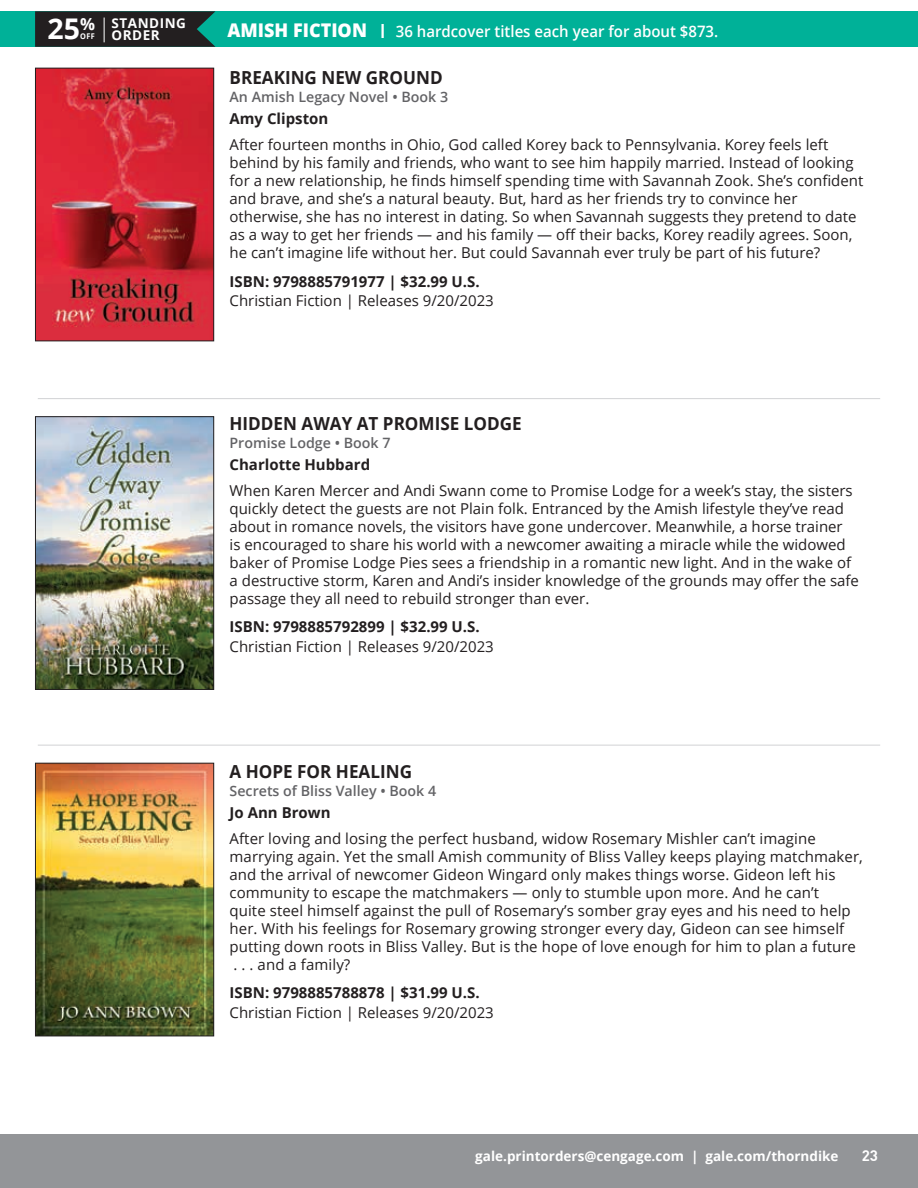
<style>
.page{position:relative;width:918px;height:1188px;background:#fff}
.page>*{position:absolute;margin:0;border:0;box-sizing:border-box;transform-origin:0 0}
.t1{font:700 28.5px "Open Sans";color:#fff}
.t2{font:700 18px "Open Sans";color:#231f20;scale:.95 1}
.t3{font:600 15.75px "Open Sans";color:#fff;scale:.95 1}
.t4{font:15px/18px "Open Sans";color:#231f20}
.t5{font:700 15px "Open Sans";color:#231f20}
.t6{font:700 15px "DIN Offc";color:#fff}
.t7{font:600 14.25px "Open Sans";color:#636366}
.t8{font:700 13.5px "Open Sans";color:#fff}
.t9{font:700 13.5px/12px "Open Sans";letter-spacing:.04em;color:#fff}
.s1{font-weight:800;font-size:18.9px}
.s2{font-size:19.5px}
.s3{font-size:7.8px}
</style>
<div class="page">
<div style="left:0;top:1134px;width:918px;height:54px;background:#939598"></div>
<div style="left:0;top:11px;width:918px;height:36px;background:#00b198"></div>
<svg style="left:35px;top:11px;width:180px;height:36px;background:#212928"></svg>
<hr style="left:38px;top:398px;width:842px;height:1px;background:#d1d2d4">
<hr style="left:38px;top:745px;width:842px;height:1px;background:#d1d2d4">
<img style="left:37px;top:70px;width:175px;height:269px">
<div style="left:35px;top:68px;width:179px;height:273px;border:1px solid #231f20"></div>
<img style="left:37px;top:418px;width:175px;height:270px">
<div style="left:35px;top:416px;width:179px;height:274px;border:1px solid #231f20"></div>
<img style="left:37px;top:765px;width:175px;height:269px">
<div style="left:35px;top:763px;width:179px;height:273px;border:1px solid #231f20"></div>
<h1 class="t1" style="left:47px;top:9px;width:49px">25<sup>%</sup></h1>
<p class="t3" style="left:228px;top:20px;width:518px"><span class="s1">AMISH FICTION</span> <span class="s2">I</span> 36 hardcover titles each year for about $873.</p>
<p class="t9" style="left:80px;top:17px;width:107px;text-indent:31px">STANDING<br><span class="s3">OFF</span> ORDER</p>
<p class="t2" style="left:230px;top:65px;width:226px">BREAKING NEW GROUND</p>
<p class="t7" style="left:230px;top:87px;width:220px">An Amish Legacy Novel • Book 3</p>
<p class="t5" style="left:230px;top:108px;width:100px">Amy Clipston</p>
<p class="t4" style="left:230px;top:135px;width:635px">After fourteen months in Ohio, God called Korey back to Pennsylvania. Korey feels left behind by his family and friends, who want to see him happily married. Instead of looking for a new relationship, he finds himself spending time with Savannah Zook. She’s confident and brave, and she’s a natural beauty. But, hard as her friends try to convince her otherwise, she has no interest in dating. So when Savannah suggests they pretend to date as a way to get her friends — and his family — off their backs, Korey readily agrees. Soon, he can’t imagine life without her. But could Savannah ever truly be part of his future?</p>
<p class="t5" style="left:230px;top:271px;width:252px">ISBN: 9798885791977 | $32.99 U.S.</p>
<p class="t4" style="left:230px;top:291px;width:266px">Christian Fiction | Releases 9/20/2023</p>
<p class="t2" style="left:230px;top:411px;width:309px">HIDDEN AWAY AT PROMISE LODGE</p>
<p class="t7" style="left:230px;top:433px;width:163px">Promise Lodge • Book 7</p>
<p class="t5" style="left:230px;top:453px;width:142px">Charlotte Hubbard</p>
<p class="t4" style="left:230px;top:481px;width:631px">When Karen Mercer and Andi Swann come to Promise Lodge for a week’s stay, the sisters quickly detect the guests are not Plain folk. Entranced by the Amish lifestyle they’ve read about in romance novels, the visitors have gone undercover. Meanwhile, a horse trainer<br>is encouraged to share his world with a newcomer awaiting a miracle while the widowed baker of Promise Lodge Pies sees a friendship in a romantic new light. And in the wake of a destructive storm, Karen and Andi’s insider knowledge of the grounds may offer the safe passage they all need to rebuild stronger than ever.</p>
<p class="t5" style="left:230px;top:616px;width:252px">ISBN: 9798885792899 | $32.99 U.S.</p>
<p class="t4" style="left:230px;top:637px;width:266px">Christian Fiction | Releases 9/20/2023</p>
<p class="t2" style="left:230px;top:759px;width:194px">A HOPE FOR HEALING</p>
<p class="t7" style="left:230px;top:781px;width:208px">Secrets of Bliss Valley • Book 4</p>
<p class="t5" style="left:230px;top:801px;width:102px">Jo Ann Brown</p>
<p class="t4" style="left:230px;top:829px;width:635px">After loving and losing the perfect husband, widow Rosemary Mishler can’t imagine marrying again. Yet the small Amish community of Bliss Valley keeps playing matchmaker, and the arrival of newcomer Gideon Wingard only makes things worse. Gideon left his community to escape the matchmakers — only to stumble upon more. And he can’t<br>quite steel himself against the pull of Rosemary’s somber gray eyes and his need to help her. With his feelings for Rosemary growing stronger every day, Gideon can see himself putting down roots in Bliss Valley. But is the hope of love enough for him to plan a future . . . and a family?</p>
<p class="t5" style="left:230px;top:982px;width:252px">ISBN: 9798885788878 | $31.99 U.S.</p>
<p class="t4" style="left:230px;top:1003px;width:266px">Christian Fiction | Releases 9/20/2023</p>
<p class="t8" style="left:475px;top:1146px;width:365px">gale.printorders@cengage.com | gale.com/thorndike</p>
<p class="t6" style="left:862px;top:1146px;width:18px">23</p>
</div>
